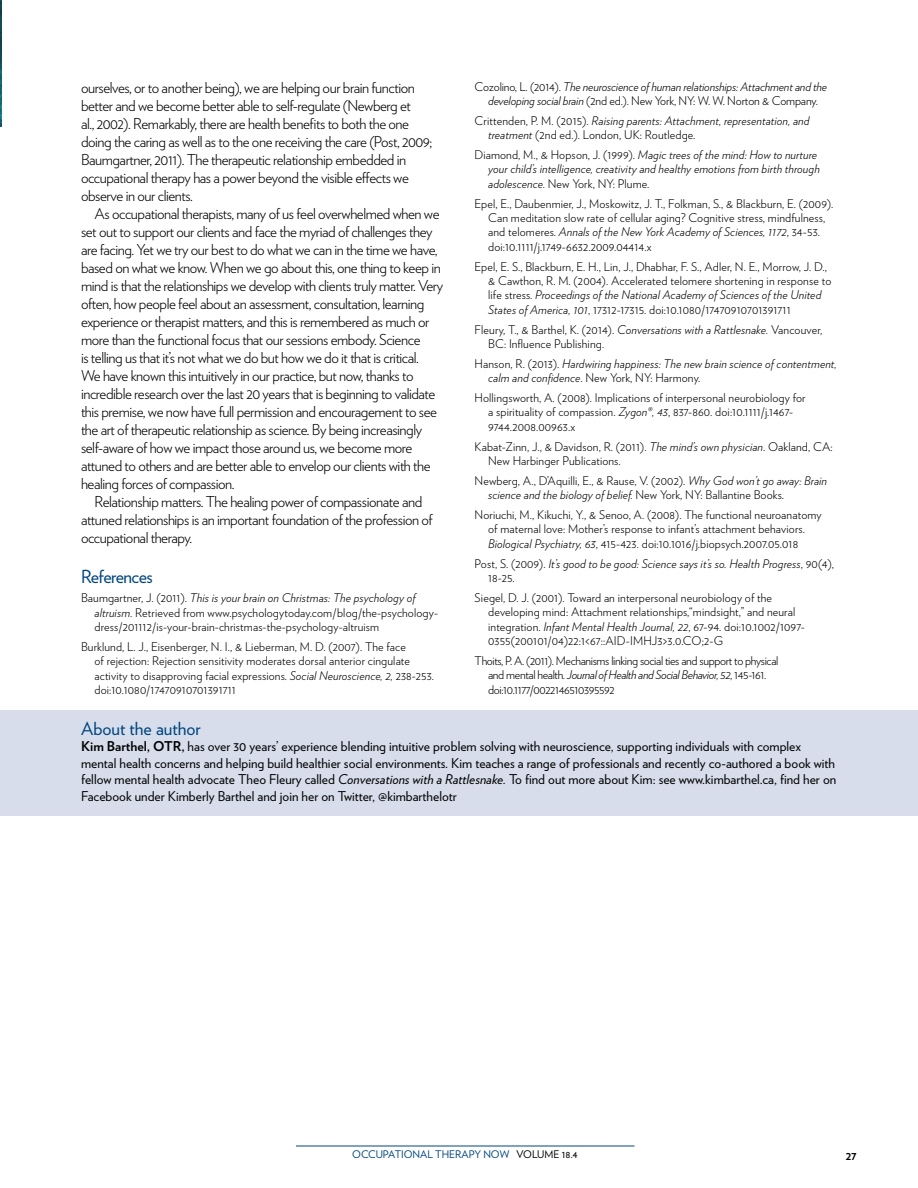
<style>
.page{position:relative;width:918px;height:1188px;background:#fff}
.page>*{position:absolute;margin:0;border:0;box-sizing:border-box;transform-origin:0 0}
.t1{font:18px "Verlag";color:#00467f}
.t2{font:18px "Verlag";letter-spacing:-.03em;color:#00467f}
.t3{font:300 15px/18px "Verlag";letter-spacing:-.03em;color:#000}
.t4{font:13.5px/16.5px "Verlag";color:#000}
.t5{font:300 12px/14.4px "Verlag";letter-spacing:.01em;color:#000}
.t6{font:italic 300 12px/14.4px "Verlag";letter-spacing:.01em;color:#000}
.t7{font:300 12px/14.4px "Verlag";letter-spacing:-.03em;color:#000}
.t8{font:italic 300 12px/14.4px "Verlag";letter-spacing:-.01em;color:#000;text-align:center}
.t9{font:700 12px "Verlag";color:#000}
.t10{font:10.5px "Verlag";color:#00467f}
.s1{font-style:italic}
.s2{font-style:normal}
.s3{font-weight:700}
.s4{color:#000}
</style>
<div class="page">
<hr style="left:296px;top:1146px;width:338px;height:1px;background:#00467f">
<div style="left:0;top:710px;width:918px;height:106px;background:#d7ddeb"></div>
<img style="left:0;top:0;width:2px;height:126px">
<p class="t3" style="left:81px;top:79px;width:353px">ourselves, or to another being), we are helping our brain function better and we become better able to self-regulate (Newberg et<br>al., 2002). Remarkably, there are health benefits to both the one doing the caring as well as to the one receiving the care (Post, 2009; Baumgartner, 2011). The therapeutic relationship embedded in occupational therapy has a power beyond the visible effects we observe in our clients.</p>
<p class="t3" style="left:81px;top:205px;width:364px;text-indent:14px">As occupational therapists, many of us feel overwhelmed when we set out to support our clients and face the myriad of challenges they are facing. Yet we try our best to do what we can in the time we have, based on what we know. When we go about this, one thing to keep in mind is that the relationships we develop with clients truly matter. Very often, how people feel about an assessment, consultation, learning experience or therapist matters, and this is remembered as much or more than the functional focus that our sessions embody. Science<br>is telling us that it’s not what we do but how we do it that is critical.<br>We have known this intuitively in our practice, but now, thanks to incredible research over the last 20 years that is beginning to validate this premise, we now have full permission and encouragement to see the art of therapeutic relationship as science. By being increasingly self-aware of how we impact those around us, we become more attuned to others and are better able to envelop our clients with the healing forces of compassion.</p>
<p class="t3" style="left:81px;top:493px;width:353px;text-indent:14px">Relationship matters. The healing power of compassionate and attuned relationships is an important foundation of the profession of occupational therapy.</p>
<h1 class="t2" style="left:81px;top:565px;width:73px">References</h1>
<p class="t5" style="left:94px;top:591px;width:345px;text-indent:-14px">Baumgartner, J. (2011). <span class="s1">This is your brain on Christmas: The psychology of altruism</span>. Retrieved from www.psychologytoday.com/blog/the-psychology&shy;dress/201112/is-your-brain-christmas-the-psychology-altruism</p>
<p class="t5" style="left:94px;top:639px;width:341px;text-indent:-14px">Burklund, L. J., Eisenberger, N. I., &amp; Lieberman, M. D. (2007). The face<br>of rejection: Rejection sensitivity moderates dorsal anterior cingulate activity to disapproving facial expressions. <span class="s1">Social Neuroscience, 2,</span> 238-253. doi:10.1080/17470910701391711</p>
<p class="t8" style="left:475px;top:79px;width:354px"><span class="s2">Cozolino, L. (2014).</span> The neuroscience of human relationships: Attachment and the developing social brain <span class="s2">(2nd ed.). New York, NY: W. W. Norton &amp; Company.</span></p>
<p class="t6" style="left:488px;top:113px;width:323px;text-indent:-14px"><span class="s2">Crittenden, P. M. (2015).</span> Raising parents: Attachment, representation, and treatment <span class="s2">(2nd ed.). London, UK: Routledge.</span></p>
<p class="t6" style="left:488px;top:147px;width:333px;text-indent:-14px"><span class="s2">Diamond, M., &amp; Hopson, J. (1999).</span> Magic trees of the mind: How to nurture your child’s intelligence, creativity and healthy emotions from birth through adolescence. <span class="s2">New York, NY: Plume.</span></p>
<p class="t5" style="left:488px;top:196px;width:347px;text-indent:-14px">Epel, E., Daubenmier, J., Moskowitz, J. T., Folkman, S., &amp; Blackburn, E. (2009).<br>Can meditation slow rate of cellular aging? Cognitive stress, mindfulness, and telomeres. <span class="s1">Annals of the New York Academy of Sciences, 1172</span>, 34-53. doi:10.1111/j.1749-6632.2009.04414.x</p>
<p class="t5" style="left:488px;top:259px;width:345px;text-indent:-14px">Epel, E. S., Blackburn, E. H., Lin, J., Dhabhar, F. S., Adler, N. E., Morrow, J. D., &amp; Cawthon, R. M. (2004). Accelerated telomere shortening in response to life stress. <span class="s1">Proceedings of the National Academy of Sciences of the United States of America, 101</span>, 17312-17315. doi:10.1080/17470910701391711</p>
<p class="t5" style="left:488px;top:322px;width:336px;text-indent:-14px">Fleury, T., &amp; Barthel, K. (2014). <span class="s1">Conversations with a Rattlesnake.</span> Vancouver,<br>BC: Influence Publishing.</p>
<p class="t6" style="left:488px;top:356px;width:350px;text-indent:-14px"><span class="s2">Hanson, R. (2013).</span> Hardwiring happiness: The new brain science of contentment, calm and confidence<span class="s2">. New York, NY: Harmony.</span></p>
<p class="t5" style="left:488px;top:390px;width:319px;text-indent:-14px">Hollingsworth, A. (2008). Implications of interpersonal neurobiology for a spirituality of compassion. <span class="s1">Zygon®, 43</span>, 837-860. doi:10.1111/j.1467-<br>9744.2008.00963.x</p>
<p class="t5" style="left:488px;top:439px;width:346px;text-indent:-14px">Kabat-Zinn, J., &amp; Davidson, R. (2011). <span class="s1">The mind’s own physician</span>. Oakland, CA:<br>New Harbinger Publications.</p>
<p class="t5" style="left:488px;top:473px;width:340px;text-indent:-14px">Newberg, A., D’Aquilli, E., &amp; Rause, V. (2002). <span class="s1">Why God won’t go away: Brain science and the biology of belief.</span> New York, NY: Ballantine Books.</p>
<p class="t5" style="left:488px;top:507px;width:335px;text-indent:-14px">Noriuchi, M., Kikuchi, Y., &amp; Senoo, A. (2008). The functional neuroanatomy of maternal love: Mother’s response to infant’s attachment behaviors.<br><span class="s1">Biological Psychiatry, 63</span>, 415-423. doi:10.1016/j.biopsych.2007.05.018</p>
<p class="t6" style="left:488px;top:556px;width:347px;text-indent:-14px"><span class="s2">Post, S. (2009).</span> It’s good to be good: Science says it’s so. Health Progress<span class="s2">, 90(4),<br>18-25.</span></p>
<p class="t5" style="left:488px;top:590px;width:318px;text-indent:-14px">Siegel, D. J. (2001). Toward an interpersonal neurobiology of the developing mind: Attachment relationships,“mindsight,” and neural integration. <span class="s1">Infant Mental Health Journal, 22</span>, 67-94. doi:10.1002/1097- 0355(200101/04)22:1&lt;67::AID-IMHJ3&gt;3.0.CO;2-G</p>
<p class="t7" style="left:488px;top:653px;width:292px;text-indent:-14px">Thoits, P. A. (2011). Mechanisms linking social ties and support to physical and mental health. <span class="s1">Journal of Health and Social Behavior, 52</span>, 145-161. doi:10.1177/0022146510395592</p>
<h1 class="t1" style="left:81px;top:718px;width:121px">About the author</h1>
<p class="t4" style="left:81px;top:738px;width:757px"><span class="s3">Kim Barthel, OTR,</span> has over 30 years’ experience blending intuitive problem solving with neuroscience, supporting individuals with complex mental health concerns and helping build healthier social environments. Kim teaches a range of professionals and recently co-authored a book with fellow mental health advocate Theo Fleury called <span class="s1">Conversations with a Rattlesnake.</span> To find out more about Kim: see www.kimbarthel.ca, find her on Facebook under Kimberly Barthel and join her on Twitter, @kimbarthelotr</p>
<p class="t10" style="left:352px;top:1148px;width:227px">OCCUPATIONAL THERAPY NOW <span class="s4">VOLUME 18.4</span></p>
<p class="t9" style="left:846px;top:1148px;width:13px">27</p>
</div>
